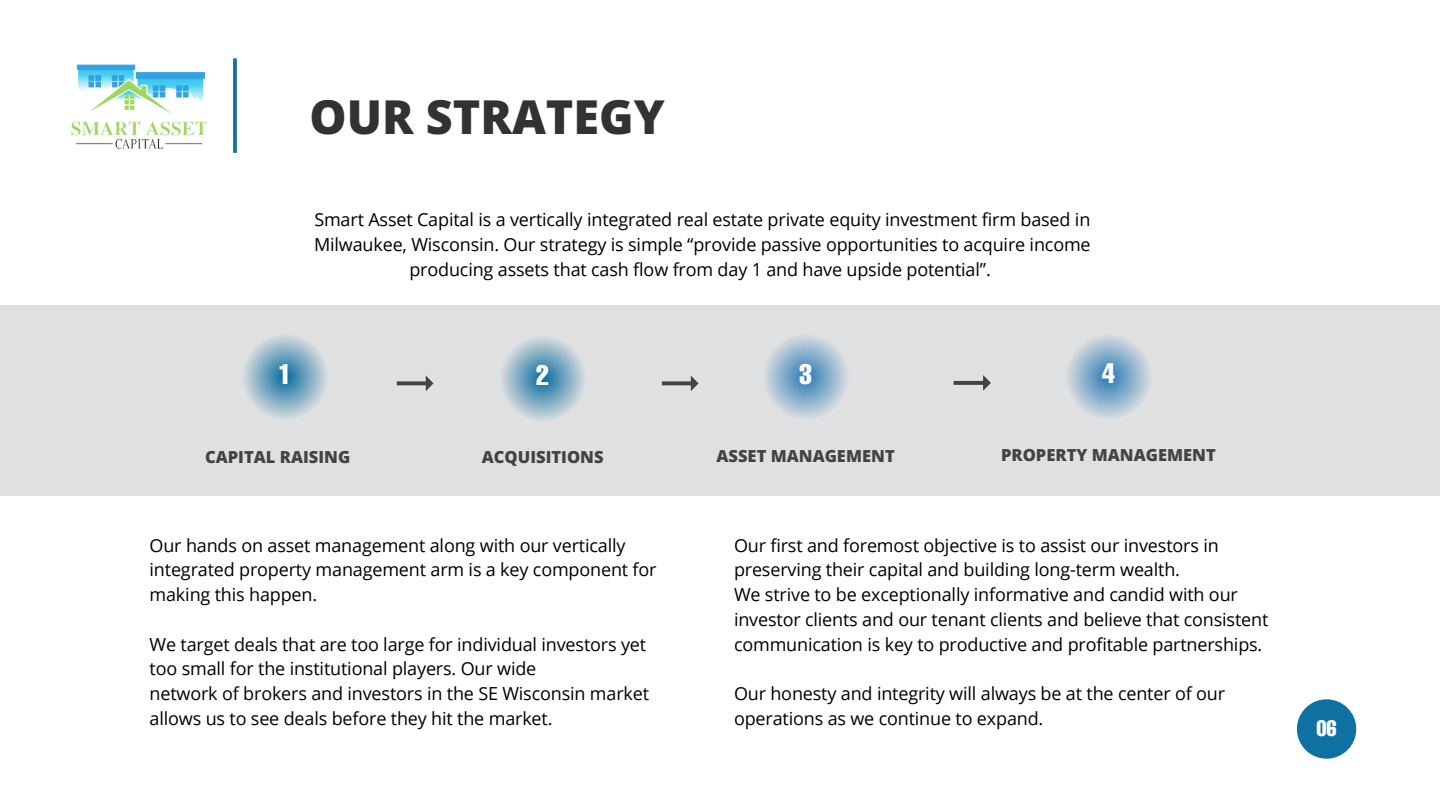
<style>
.page{position:relative;width:1440px;height:810px;background:#fff}
.page>*{position:absolute;margin:0;border:0;box-sizing:border-box;transform-origin:0 0}
.t1{font:800 46.7px "Open Sans";color:#323232}
.t2{font:extra-condensed 27.8px "Helvetica";color:#fff}
.t3{font:extra-condensed 22px "Helvetica";color:#fff}
.t4{font:18px/24.8px "Open Sans";letter-spacing:-.01em;color:#000}
.t5{font:800 16.6px "Open Sans";color:#434343}
</style>
<div class="page">
<div style="left:1297px;top:699px;width:59px;height:60px;background:#0f70a2;border-radius:50%"></div>
<div style="left:0;top:305px;width:1440px;height:190px;background:#dfe0e1"></div>
<svg style="left:238px;top:329px;width:94px;height:95px"></svg>
<svg style="left:495px;top:331px;width:95px;height:94px"></svg>
<svg style="left:758px;top:329px;width:95px;height:95px"></svg>
<svg style="left:1061px;top:329px;width:95px;height:95px"></svg>
<svg style="left:397px;top:376px;width:36px;height:15px"></svg>
<svg style="left:662px;top:376px;width:37px;height:15px"></svg>
<svg style="left:954px;top:375px;width:37px;height:16px"></svg>
<svg style="left:233px;top:58px;width:4px;height:95px"></svg>
<img style="left:71px;top:64px;width:136px;height:85px">
<p class="t1" style="left:310px;top:84px;width:357px">OUR STRATEGY</p>
<p class="t4" style="left:314px;top:207px;width:778px;text-align:center">Smart Asset Capital is a vertically integrated real estate private equity investment firm based in<br>Milwaukee, Wisconsin. Our strategy is simple “provide passive opportunities to acquire income producing assets that cash flow from day 1 and have upside potential”.</p>
<p class="t2" style="left:278px;top:356px;width:14px">1</p>
<p class="t2" style="left:536px;top:357px;width:14px">2</p>
<p class="t2" style="left:799px;top:356px;width:14px">3</p>
<p class="t2" style="left:1102px;top:355px;width:14px">4</p>
<p class="t5" style="left:205px;top:445px;width:147px">CAPITAL RAISING</p>
<p class="t5" style="left:482px;top:445px;width:123px">ACQUISITIONS</p>
<p class="t5" style="left:716px;top:444px;width:180px">ASSET MANAGEMENT</p>
<p class="t5" style="left:1001px;top:443px;width:216px">PROPERTY MANAGEMENT</p>
<p class="t4" style="left:150px;top:532px;width:509px">Our hands on asset management along with our vertically integrated property management arm is a key component for making this happen.</p>
<p class="t4" style="left:150px;top:631px;width:498px">We target deals that are too large for individual investors yet too small for the institutional players. Our wide</p>
<p class="t4" style="left:150px;top:681px;width:501px">network of brokers and investors in the SE Wisconsin market allows us to see deals before they hit the market.</p>
<p class="t4" style="left:734px;top:532px;width:486px">Our first and foremost objective is to assist our investors in preserving their capital and building long-term wealth.</p>
<p class="t4" style="left:734px;top:582px;width:536px">We strive to be exceptionally informative and candid with our investor clients and our tenant clients and believe that consistent communication is key to productive and profitable partnerships.</p>
<p class="t4" style="left:734px;top:681px;width:493px">Our honesty and integrity will always be at the center of our operations as we continue to expand.</p>
<p class="t3" style="left:1316px;top:714px;width:22px">06</p>
</div>
